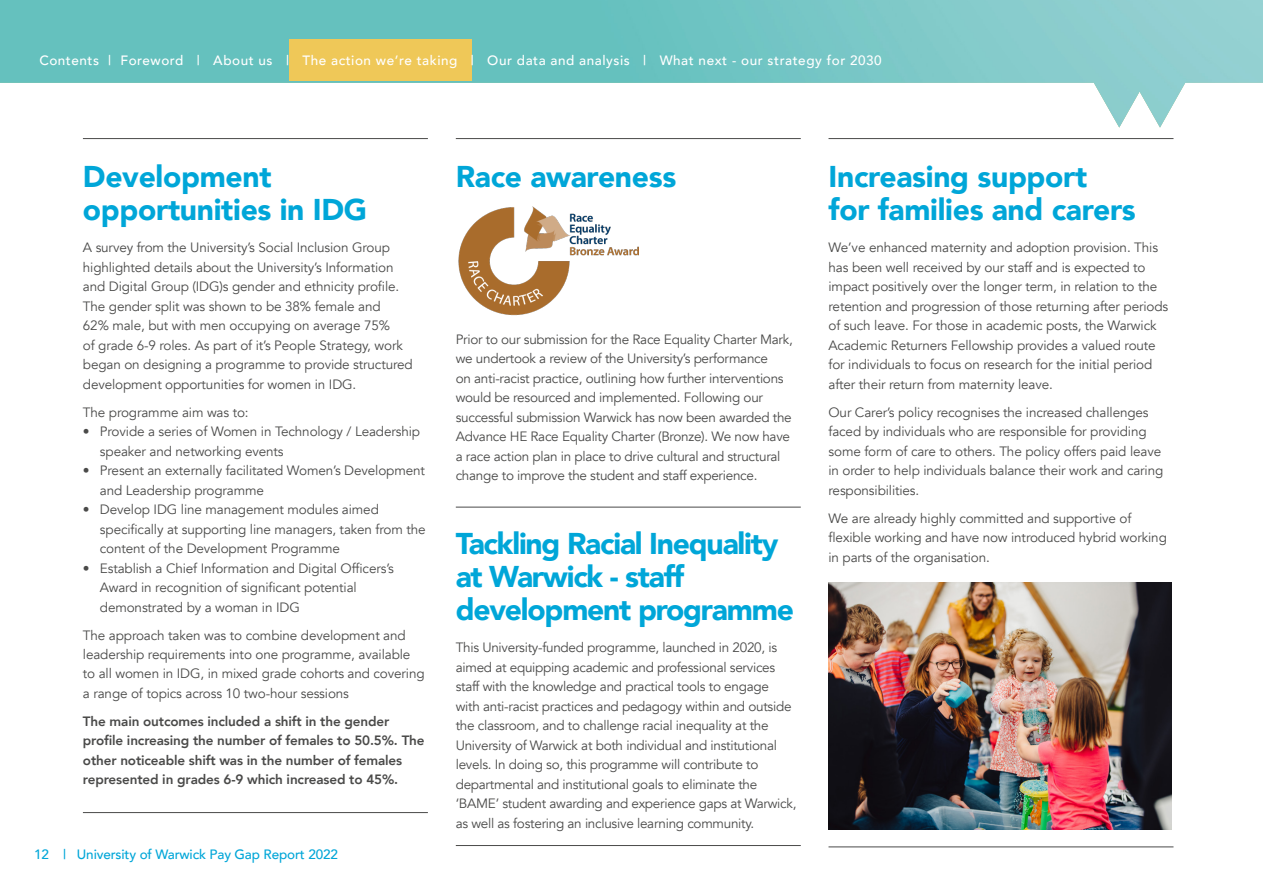
<style>
.page{position:relative;width:1263px;height:893px;background:#fff}
.page>*{position:absolute;margin:0;border:0;box-sizing:border-box;transform-origin:0 0}
.t1{font:900 30px/33px "Avenir";letter-spacing:-.01em;color:#00a6d8}
.t2{font:900 30px/33px "Avenir";letter-spacing:-.04em;color:#00a6d8}
.t3{font:13.5px/19.5px "Avenir";letter-spacing:-.01em;color:#4a4a49}
.t4{font:800 13.5px/19.5px "Avenir";letter-spacing:-.01em;color:#4a4a49}
.t5{font:500 13.5px "Avenir";letter-spacing:.04em;color:#fff}
.t6{font:500 13.5px "Avenir";letter-spacing:-.01em;color:#00a6d8}
</style>
<div class="page">
<img style="left:0;top:0;width:1263px;height:128px">
<img style="left:458px;top:206px;width:181px;height:110px">
<hr style="left:83px;top:138px;width:345px;height:1px;background:#4a4a49">
<hr style="left:456px;top:138px;width:345px;height:1px;background:#4a4a49">
<hr style="left:828px;top:138px;width:345px;height:1px;background:#4a4a49">
<hr style="left:83px;top:812px;width:345px;height:1px;background:#4a4a49">
<hr style="left:456px;top:845px;width:345px;height:1px;background:#4a4a49">
<hr style="left:456px;top:507px;width:345px;height:1px;background:#4a4a49">
<hr style="left:828px;top:846px;width:345px;height:1px;background:#4a4a49">
<img style="left:828px;top:583px;width:343px;height:246px">
<div style="left:289px;top:40px;width:182px;height:41px;background:#efc858"></div>
<p class="t5" style="left:39px;top:49px;width:844px">Contents | Foreword | About us | The action we’re taking | Our data and analysis | What next - our strategy for 2030</p>
<h1 class="t1" style="left:83px;top:159px;width:286px">Development opportunities in IDG</h1>
<p class="t3" style="left:83px;top:238px;width:331px">A survey from the University’s Social Inclusion Group highlighted details about the University’s Information and Digital Group (IDG)s gender and ethnicity profile.<br>The gender split was shown to be 38% female and<br>62% male, but with men occupying on average 75%<br>of grade 6-9 roles. As part of it’s People Strategy, work began on designing a programme to provide structured development opportunities for women in IDG.</p>
<p class="t3" style="left:83px;top:402px;width:167px">The programme aim was to:</p>
<p class="t3" style="left:100px;top:422px;width:322px;text-indent:-17px">• Provide a series of Women in Technology / Leadership speaker and networking events</p>
<p class="t3" style="left:100px;top:461px;width:326px;text-indent:-17px">• Present an externally facilitated Women’s Development and Leadership programme</p>
<p class="t3" style="left:100px;top:500px;width:327px;text-indent:-17px">• Develop IDG line management modules aimed specifically at supporting line managers, taken from the content of the Development Programme</p>
<p class="t3" style="left:100px;top:558px;width:296px;text-indent:-17px">• Establish a Chief Information and Digital Officers’s<br>Award in recognition of significant potential demonstrated by a woman in IDG</p>
<p class="t3" style="left:83px;top:625px;width:343px">The approach taken was to combine development and leadership requirements into one programme, available to all women in IDG, in mixed grade cohorts and covering a range of topics across 10 two-hour sessions</p>
<p class="t4" style="left:83px;top:712px;width:343px">The main outcomes included a shift in the gender profile increasing the number of females to 50.5%. The other noticeable shift was in the number of females represented in grades 6-9 which increased to 45%.</p>
<p class="t6" style="left:34px;top:842px;width:305px">12 | University of Warwick Pay Gap Report 2022</p>
<h1 class="t1" style="left:456px;top:159px;width:222px">Race awareness</h1>
<p class="t3" style="left:456px;top:329px;width:339px">Prior to our submission for the Race Equality Charter Mark, we undertook a review of the University’s performance<br>on anti-racist practice, outlining how further interventions would be resourced and implemented. Following our successful submission Warwick has now been awarded the Advance HE Race Equality Charter (Bronze). We now have a race action plan in place to drive cultural and structural change to improve the student and staff experience.</p>
<h1 class="t2" style="left:456px;top:526px;width:340px">Tackling Racial Inequality at Warwick - staff development programme</h1>
<p class="t3" style="left:456px;top:638px;width:342px">This University-funded programme, launched in 2020, is aimed at equipping academic and professional services staff with the knowledge and practical tools to engage<br>with anti-racist practices and pedagogy within and outside the classroom, and to challenge racial inequality at the University of Warwick at both individual and institutional levels. In doing so, this programme will contribute to departmental and institutional goals to eliminate the ‘BAME’ student awarding and experience gaps at Warwick, as well as fostering an inclusive learning community.</p>
<h1 class="t1" style="left:828px;top:159px;width:309px">Increasing support for families and carers</h1>
<p class="t3" style="left:828px;top:238px;width:341px">We’ve enhanced maternity and adoption provision. This has been well received by our staff and is expected to impact positively over the longer term, in relation to the retention and progression of those returning after periods of such leave. For those in academic posts, the Warwick Academic Returners Fellowship provides a valued route for individuals to focus on research for the initial period after their return from maternity leave.</p>
<p class="t3" style="left:828px;top:402px;width:336px">Our Carer’s policy recognises the increased challenges faced by individuals who are responsible for providing some form of care to others. The policy offers paid leave in order to help individuals balance their work and caring responsibilities.</p>
<p class="t3" style="left:828px;top:508px;width:340px">We are already highly committed and supportive of flexible working and have now introduced hybrid working in parts of the organisation.</p>
</div>
